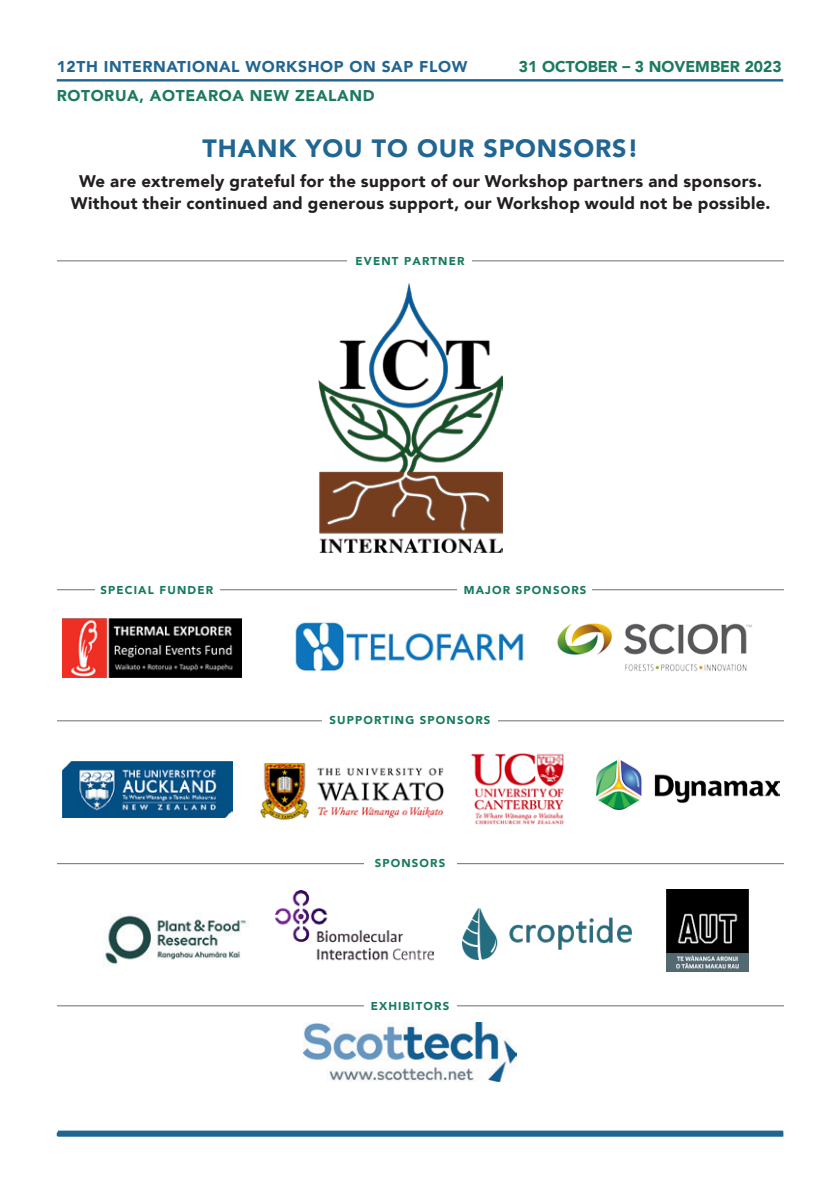
<style>
.page{position:relative;width:840px;height:1191px;background:#fff}
.page>*{position:absolute;margin:0;border:0;box-sizing:border-box;transform-origin:0 0}
.t1{font:900 25px "Avenir";letter-spacing:.035em;color:#216693}
.t2{font:900 16.8px/21.4px "Avenir";letter-spacing:.02em;color:#231f20;text-align:center}
.t3{font:900 15.6px "Avenir";letter-spacing:.04em;color:#216693}
.t4{font:900 15.6px "Avenir";letter-spacing:.04em;color:#1c7a5f}
.t5{font:900 15.6px "Avenir";color:#1c7a5f}
.t6{font:900 11.4px "Avenir";letter-spacing:.1em;color:#167a5f}
</style>
<div class="page">
<hr style="left:57px;top:79px;width:725px;height:2px;background:#216693">
<hr style="left:58px;top:1005px;width:724px;height:1px;background:#6c6d70">
<hr style="left:58px;top:863px;width:724px;height:1px;background:#6c6d70">
<hr style="left:58px;top:720px;width:724px;height:1px;background:#6c6d70">
<hr style="left:58px;top:589px;width:724px;height:1px;background:#6c6d70">
<hr style="left:58px;top:260px;width:724px;height:1px;background:#6c6d70">
<div style="left:347px;top:253px;width:125px;height:16px;background:#fff"></div>
<div style="left:95px;top:582px;width:124px;height:16px;background:#fff"></div>
<div style="left:457px;top:582px;width:134px;height:16px;background:#fff"></div>
<div style="left:322px;top:712px;width:176px;height:16px;background:#fff"></div>
<div style="left:363px;top:856px;width:93px;height:16px;background:#fff"></div>
<div style="left:363px;top:997px;width:93px;height:17px;background:#fff"></div>
<img style="left:319px;top:283px;width:183px;height:269px">
<img style="left:62px;top:619px;width:179px;height:58px">
<img style="left:295px;top:622px;width:229px;height:50px">
<img style="left:557px;top:623px;width:195px;height:49px">
<img style="left:62px;top:761px;width:170px;height:57px">
<img style="left:260px;top:763px;width:184px;height:57px">
<img style="left:471px;top:753px;width:93px;height:72px">
<img style="left:596px;top:759px;width:183px;height:51px">
<img style="left:275px;top:890px;width:158px;height:71px">
<img style="left:462px;top:908px;width:169px;height:52px">
<img style="left:666px;top:890px;width:82px;height:81px">
<img style="left:303px;top:1022px;width:213px;height:59px">
<img style="left:105px;top:915px;width:143px;height:51px">
<div style="left:58px;top:1130px;width:724px;height:6px;background:#216693"></div>
<p class="t3" style="left:57px;top:53px;width:412px">12TH INTERNATIONAL WORKSHOP ON SAP FLOW</p>
<p class="t5" style="left:518px;top:53px;width:264px">31 OCTOBER – 3 NOVEMBER 2023</p>
<p class="t4" style="left:57px;top:82px;width:319px">ROTORUA, AOTEAROA NEW ZEALAND</p>
<h1 class="t1" style="left:202px;top:127px;width:437px">THANK YOU TO OUR SPONSORS!</h1>
<p class="t2" style="left:71px;top:170px;width:700px">We are extremely grateful for the support of our Workshop partners and sponsors.<br>Without their continued and generous support, our Workshop would not be possible.</p>
<p class="t6" style="left:355px;top:251px;width:110px">EVENT PARTNER</p>
<p class="t6" style="left:100px;top:580px;width:114px">SPECIAL FUNDER</p>
<p class="t6" style="left:463px;top:580px;width:124px">MAJOR SPONSORS</p>
<p class="t6" style="left:329px;top:710px;width:162px">SUPPORTING SPONSORS</p>
<p class="t6" style="left:374px;top:853px;width:72px">SPONSORS</p>
<p class="t6" style="left:370px;top:996px;width:80px">EXHIBITORS</p>
</div>
